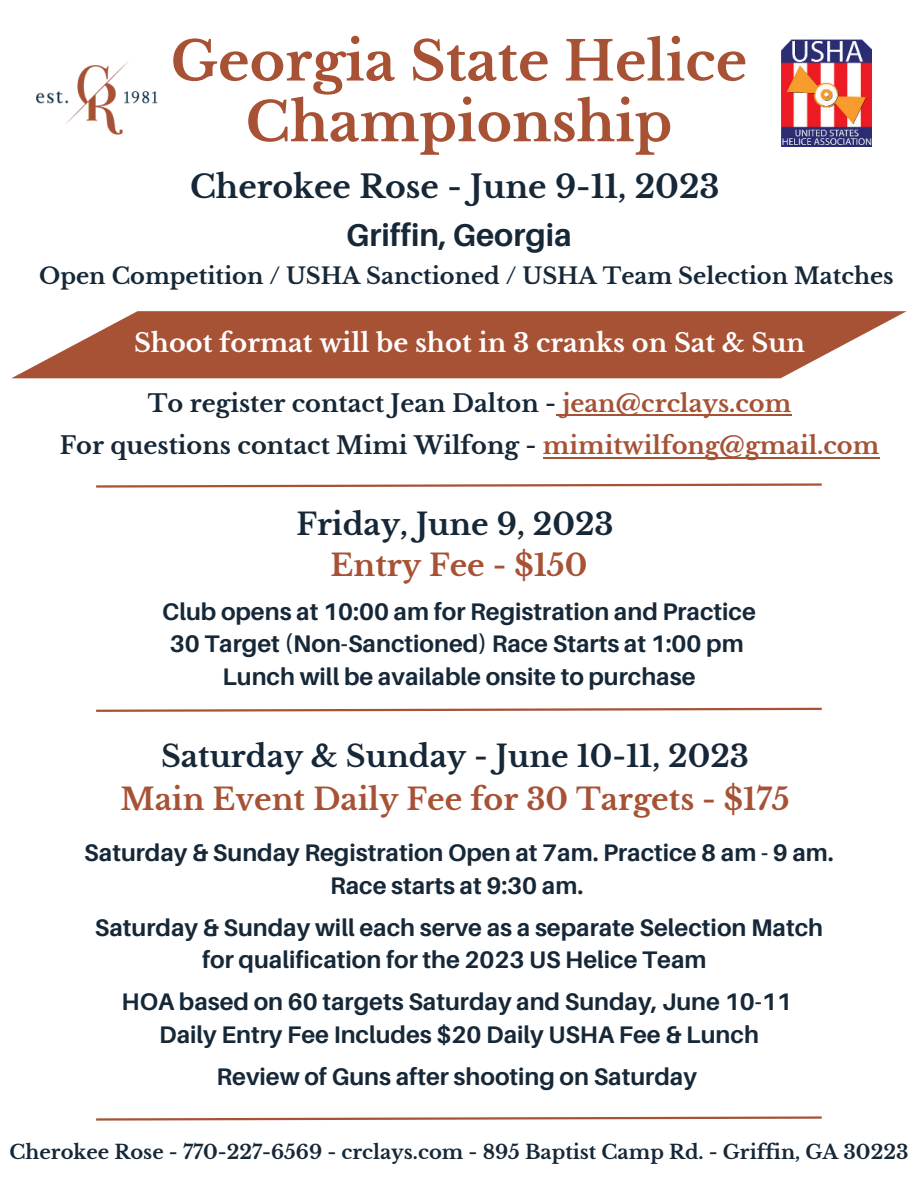
<style>
.page{position:relative;width:918px;height:1188px;background:#fff}
.page>*{position:absolute;margin:0;border:0;box-sizing:border-box;transform-origin:0 0}
.t1{font:700 54px/60.8px "Libre Baskerville";color:#a75235;text-align:center}
.t2{font:700 31.5px "Libre Baskerville";color:#162838}
.t3{font:700 31.5px "Aileron";color:#162838}
.t4{font:700 30px "Libre Baskerville";color:#162838}
.t5{font:700 30px "Libre Baskerville";color:#a75235}
.t6{font:700 25.5px "Libre Baskerville";color:#fff}
.t7{font:700 24px/32.7px "Aileron";color:#162838;text-align:center}
.t8{font:700 24px/42.8px "Libre Baskerville";color:#162838;text-align:center}
.t9{font:700 22.5px "Libre Baskerville";color:#162838}
.t10{font:700 19.5px "Libre Baskerville";color:#162838}
.s1{color:#a65235}
</style>
<div class="page">
<img style="left:781px;top:39px;width:90px;height:108px">
<img style="left:36px;top:61px;width:122px;height:74px">
<svg style="left:12px;top:311px;width:895px;height:67px;fill:#a75235"></svg>
<svg style="left:96px;top:483px;width:726px;height:5px"></svg>
<svg style="left:96px;top:707px;width:726px;height:5px"></svg>
<svg style="left:96px;top:1116px;width:726px;height:5px"></svg>
<hr style="left:556px;top:414px;width:235px;height:2px;background:#a65235">
<hr style="left:543px;top:457px;width:336px;height:1px;background:#a65235">
<h1 class="t1" style="left:171px;top:31px;width:578px">Georgia State Helice<br>Championship</h1>
<h2 class="t2" style="left:190px;top:167px;width:531px">Cherokee Rose - June 9-11, 2023</h2>
<h2 class="t3" style="left:346px;top:217px;width:227px">Griffin, Georgia</h2>
<p class="t9" style="left:39px;top:262px;width:856px">Open Competition / USHA Sanctioned / USHA Team Selection Matches</p>
<p class="t6" style="left:134px;top:328px;width:673px">Shoot format will be shot in 3 cranks on Sat &amp; Sun</p>
<p class="t8" style="left:60px;top:382px;width:821px">To register contact Jean Dalton - <span class="s1">jean@crclays.com<br></span>For questions contact Mimi Wilfong - <span class="s1">mimitwilfong@gmail.com</span></p>
<p class="t4" style="left:296px;top:506px;width:319px">Friday, June 9, 2023</p>
<p class="t5" style="left:331px;top:546px;width:258px">Entry Fee - $150</p>
<p class="t7" style="left:162px;top:595px;width:595px">Club opens at 10:00 am for Registration and Practice<br>30 Target (Non-Sanctioned) Race Starts at 1:00 pm<br>Lunch will be available onsite to purchase</p>
<p class="t4" style="left:161px;top:737px;width:589px">Saturday &amp; Sunday - June 10-11, 2023</p>
<p class="t5" style="left:120px;top:781px;width:671px">Main Event Daily Fee for 30 Targets - $175</p>
<p class="t7" style="left:84px;top:837px;width:751px">Saturday &amp; Sunday Registration Open at 7am. Practice 8 am - 9 am.<br>Race starts at 9:30 am.</p>
<p class="t7" style="left:95px;top:911px;width:730px">Saturday &amp; Sunday will each serve as a separate Selection Match for qualification for the 2023 US Helice Team</p>
<p class="t7" style="left:122px;top:986px;width:672px">HOA based on 60 targets Saturday and Sunday, June 10-11<br>Daily Entry Fee Includes $20 Daily USHA Fee &amp; Lunch</p>
<p class="t7" style="left:216px;top:1061px;width:482px">Review of Guns after shooting on Saturday</p>
<p class="t10" style="left:10px;top:1140px;width:900px">Cherokee Rose - 770-227-6569 - crclays.com - 895 Baptist Camp Rd. - Griffin, GA 30223</p>
</div>
